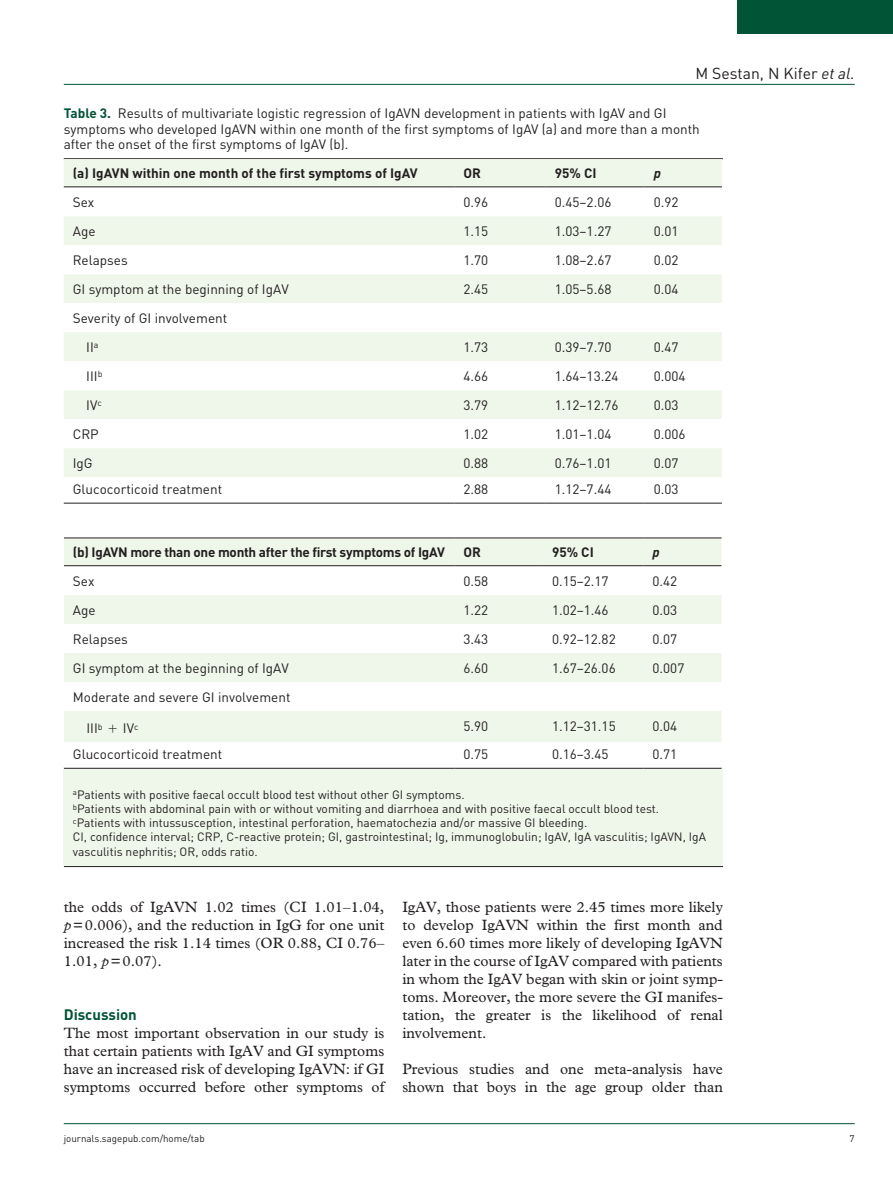
<style>
.page{position:relative;width:893px;height:1191px;background:#fff}
.page>*{position:absolute;margin:0;border:0;box-sizing:border-box;transform-origin:0 0}
.t1{font:15.75px "DIN";color:#231f20}
.t2{font:15px/18px "Plantin Std";color:#231f20;text-align:justify}
.t3{font:700 15px "DIN";color:#015436}
.t4{font:13.5px/15.8px "DIN";color:#231f20}
.t5{font:700 13.5px "DIN";letter-spacing:-.02em;color:#231f20}
.t6{font:700 13.5px "DIN";color:#231f20}
.t7{font:italic 700 13.5px "DIN";color:#231f20}
.t8{font:12px/14.2px "DIN";color:#231f20}
.t9{font:9.75px "DIN";color:#231f20}
.s1{font-style:italic}
.s2{font-weight:700;color:#015436}
</style>
<div class="page">
<hr style="left:64px;top:84px;width:791px;height:1px;background:#015436">
<hr style="left:64px;top:1123px;width:791px;height:1px;background:#015436">
<div style="left:738px;top:0;width:155px;height:34px;background:#015436"></div>
<div style="left:63px;top:767px;width:659px;height:99px;background:#eff7ea"></div>
<hr style="left:64px;top:158px;width:659px;height:1px;background:#231f20">
<div style="left:64px;top:159px;width:658px;height:27px;background:#eff7ea"></div>
<svg style="left:64px;top:187px;width:658px;height:316px"></svg>
<hr style="left:64px;top:186px;width:390px;height:1px;background:#231f20">
<hr style="left:454px;top:186px;width:92px;height:1px;background:#231f20">
<hr style="left:546px;top:186px;width:99px;height:1px;background:#231f20">
<hr style="left:645px;top:186px;width:77px;height:1px;background:#231f20">
<hr style="left:64px;top:503px;width:390px;height:1px;background:#231f20">
<hr style="left:454px;top:503px;width:92px;height:1px;background:#231f20">
<hr style="left:546px;top:503px;width:99px;height:1px;background:#231f20">
<hr style="left:645px;top:503px;width:77px;height:1px;background:#231f20">
<hr style="left:64px;top:866px;width:659px;height:1px;background:#231f20">
<div style="left:64px;top:538px;width:658px;height:27px;background:#eff7ea"></div>
<svg style="left:64px;top:566px;width:658px;height:202px"></svg>
<hr style="left:64px;top:565px;width:390px;height:1px;background:#231f20">
<hr style="left:454px;top:565px;width:89px;height:1px;background:#231f20">
<hr style="left:543px;top:565px;width:101px;height:1px;background:#231f20">
<hr style="left:644px;top:565px;width:78px;height:1px;background:#231f20">
<hr style="left:64px;top:768px;width:390px;height:1px;background:#231f20">
<hr style="left:454px;top:768px;width:89px;height:1px;background:#231f20">
<hr style="left:543px;top:768px;width:101px;height:1px;background:#231f20">
<hr style="left:644px;top:768px;width:78px;height:1px;background:#231f20">
<hr style="left:64px;top:537px;width:390px;height:1px;background:#231f20">
<hr style="left:454px;top:537px;width:89px;height:1px;background:#231f20">
<hr style="left:543px;top:537px;width:101px;height:1px;background:#231f20">
<hr style="left:644px;top:537px;width:78px;height:1px;background:#231f20">
<svg style="left:109px;top:725px;width:8px;height:8px"></svg>
<p class="t1" style="left:695px;top:63px;width:161px">M Sestan, N Kifer <span class="s1">et al.</span></p>
<p class="t4" style="left:64px;top:105px;width:637px"><span class="s2">Table 3.</span> Results of multivariate logistic regression of IgAVN development in patients with IgAV and GI symptoms who developed IgAVN within one month of the first symptoms of IgAV (a) and more than a month after the onset of the first symptoms of IgAV (b).</p>
<p class="t6" style="left:73px;top:164px;width:346px">(a) IgAVN within one month of the first symptoms of IgAV</p>
<p class="t5" style="left:463px;top:164px;width:19px">OR</p>
<p class="t5" style="left:555px;top:164px;width:43px">95% CI</p>
<p class="t7" style="left:654px;top:164px;width:9px">p</p>
<p class="t4" style="left:73px;top:194px;width:23px">Sex</p>
<p class="t4" style="left:463px;top:194px;width:26px">0.96</p>
<p class="t4" style="left:555px;top:194px;width:58px">0.45–2.06</p>
<p class="t4" style="left:654px;top:194px;width:26px">0.92</p>
<p class="t4" style="left:73px;top:223px;width:24px">Age</p>
<p class="t4" style="left:463px;top:223px;width:26px">1.15</p>
<p class="t4" style="left:555px;top:223px;width:58px">1.03–1.27</p>
<p class="t4" style="left:654px;top:223px;width:26px">0.01</p>
<p class="t4" style="left:73px;top:252px;width:57px">Relapses</p>
<p class="t4" style="left:463px;top:252px;width:26px">1.70</p>
<p class="t4" style="left:555px;top:252px;width:58px">1.08–2.67</p>
<p class="t4" style="left:654px;top:252px;width:26px">0.02</p>
<p class="t4" style="left:73px;top:281px;width:217px">GI symptom at the beginning of IgAV</p>
<p class="t4" style="left:463px;top:281px;width:26px">2.45</p>
<p class="t4" style="left:555px;top:281px;width:58px">1.05–5.68</p>
<p class="t4" style="left:654px;top:281px;width:26px">0.04</p>
<p class="t4" style="left:86px;top:303px;width:142px;line-height:29px;text-indent:-14px">Severity of GI involvement<br>II<sup>a</sup></p>
<p class="t4" style="left:463px;top:339px;width:26px">1.73</p>
<p class="t4" style="left:555px;top:339px;width:58px">0.39–7.70</p>
<p class="t4" style="left:654px;top:339px;width:26px">0.47</p>
<p class="t4" style="left:86px;top:368px;width:18px">III<sup>b</sup></p>
<p class="t4" style="left:463px;top:368px;width:26px">4.66</p>
<p class="t4" style="left:555px;top:368px;width:65px">1.64–13.24</p>
<p class="t4" style="left:654px;top:368px;width:33px">0.004</p>
<p class="t4" style="left:86px;top:397px;width:17px">IV<sup>c</sup></p>
<p class="t4" style="left:463px;top:397px;width:26px">3.79</p>
<p class="t4" style="left:555px;top:397px;width:65px">1.12–12.76</p>
<p class="t4" style="left:654px;top:397px;width:26px">0.03</p>
<p class="t4" style="left:73px;top:426px;width:27px">CRP</p>
<p class="t4" style="left:463px;top:426px;width:26px">1.02</p>
<p class="t4" style="left:555px;top:426px;width:58px">1.01–1.04</p>
<p class="t4" style="left:654px;top:426px;width:33px">0.006</p>
<p class="t4" style="left:73px;top:455px;width:21px">IgG</p>
<p class="t4" style="left:463px;top:455px;width:26px">0.88</p>
<p class="t4" style="left:555px;top:455px;width:58px">0.76–1.01</p>
<p class="t4" style="left:654px;top:455px;width:26px">0.07</p>
<p class="t4" style="left:73px;top:481px;width:151px">Glucocorticoid treatment</p>
<p class="t4" style="left:463px;top:481px;width:26px">2.88</p>
<p class="t4" style="left:555px;top:481px;width:58px">1.12–7.44</p>
<p class="t4" style="left:654px;top:481px;width:26px">0.03</p>
<p class="t5" style="left:73px;top:543px;width:373px">(b) IgAVN more than one month after the first symptoms of IgAV</p>
<p class="t5" style="left:463px;top:543px;width:19px">OR</p>
<p class="t5" style="left:552px;top:543px;width:43px">95% CI</p>
<p class="t7" style="left:652px;top:543px;width:9px">p</p>
<p class="t4" style="left:73px;top:573px;width:23px">Sex</p>
<p class="t4" style="left:463px;top:573px;width:26px">0.58</p>
<p class="t4" style="left:552px;top:573px;width:58px">0.15–2.17</p>
<p class="t4" style="left:652px;top:573px;width:26px">0.42</p>
<p class="t4" style="left:73px;top:602px;width:24px">Age</p>
<p class="t4" style="left:463px;top:602px;width:26px">1.22</p>
<p class="t4" style="left:552px;top:602px;width:58px">1.02–1.46</p>
<p class="t4" style="left:652px;top:602px;width:26px">0.03</p>
<p class="t4" style="left:73px;top:631px;width:57px">Relapses</p>
<p class="t4" style="left:463px;top:631px;width:26px">3.43</p>
<p class="t4" style="left:552px;top:631px;width:65px">0.92–12.82</p>
<p class="t4" style="left:652px;top:631px;width:26px">0.07</p>
<p class="t4" style="left:73px;top:660px;width:217px">GI symptom at the beginning of IgAV</p>
<p class="t4" style="left:463px;top:660px;width:26px">6.60</p>
<p class="t4" style="left:552px;top:660px;width:65px">1.67–26.06</p>
<p class="t4" style="left:652px;top:660px;width:33px">0.007</p>
<p class="t4" style="left:73px;top:689px;width:219px">Moderate and severe GI involvement</p>
<p class="t4" style="left:86px;top:720px;width:18px">III<sup>b</sup></p>
<p class="t4" style="left:123px;top:720px;width:17px">IV<sup>c</sup></p>
<p class="t4" style="left:464px;top:718px;width:26px">5.90</p>
<p class="t4" style="left:552px;top:718px;width:65px">1.12–31.15</p>
<p class="t4" style="left:652px;top:718px;width:26px">0.04</p>
<p class="t4" style="left:73px;top:746px;width:151px">Glucocorticoid treatment</p>
<p class="t4" style="left:464px;top:746px;width:26px">0.75</p>
<p class="t4" style="left:552px;top:746px;width:58px">0.16–3.45</p>
<p class="t4" style="left:652px;top:746px;width:26px">0.71</p>
<p class="t8" style="left:73px;top:787px;width:635px"><sup>a</sup>Patients with positive faecal occult blood test without other GI symptoms.<br><sup>b</sup>Patients with abdominal pain with or without vomiting and diarrhoea and with positive faecal occult blood test. <sup>c</sup>Patients with intussusception, intestinal perforation, haematochezia and/or massive GI bleeding.<br>CI, confidence interval; CRP, C-reactive protein; GI, gastrointestinal; Ig, immunoglobulin; IgAV, IgA vasculitis; IgAVN, IgA vasculitis nephritis; OR, odds ratio.</p>
<p class="t2" style="left:64px;top:898px;width:322px">the odds of IgAVN 1.02 times (CI 1.01–1.04, <span class="s1">p</span>=0.006), and the reduction in IgG for one unit increased the risk 1.14 times (OR 0.88, CI 0.76– 1.01, <span class="s1">p</span>=0.07).</p>
<p class="t3" style="left:64px;top:1005px;width:75px">Discussion</p>
<p class="t2" style="left:64px;top:1024px;width:322px">The most important observation in our study is that certain patients with IgAV and GI symptoms have an increased risk of developing IgAVN: if GI symptoms occurred before other symptoms of</p>
<p class="t2" style="left:402px;top:898px;width:322px">IgAV, those patients were 2.45 times more likely to develop IgAVN within the first month and even 6.60 times more likely of developing IgAVN later in the course of IgAV compared with patients in whom the IgAV began with skin or joint symp&shy;toms. Moreover, the more severe the GI manifes&shy;tation, the greater is the likelihood of renal involvement.</p>
<p class="t2" style="left:402px;top:1060px;width:322px">Previous studies and one meta-analysis have shown that boys in the age group older than</p>
<p class="t9" style="left:64px;top:1132px;width:142px">journals.sagepub.com/home/tab</p>
<p class="t9" style="left:850px;top:1132px;width:7px">7</p>
</div>
